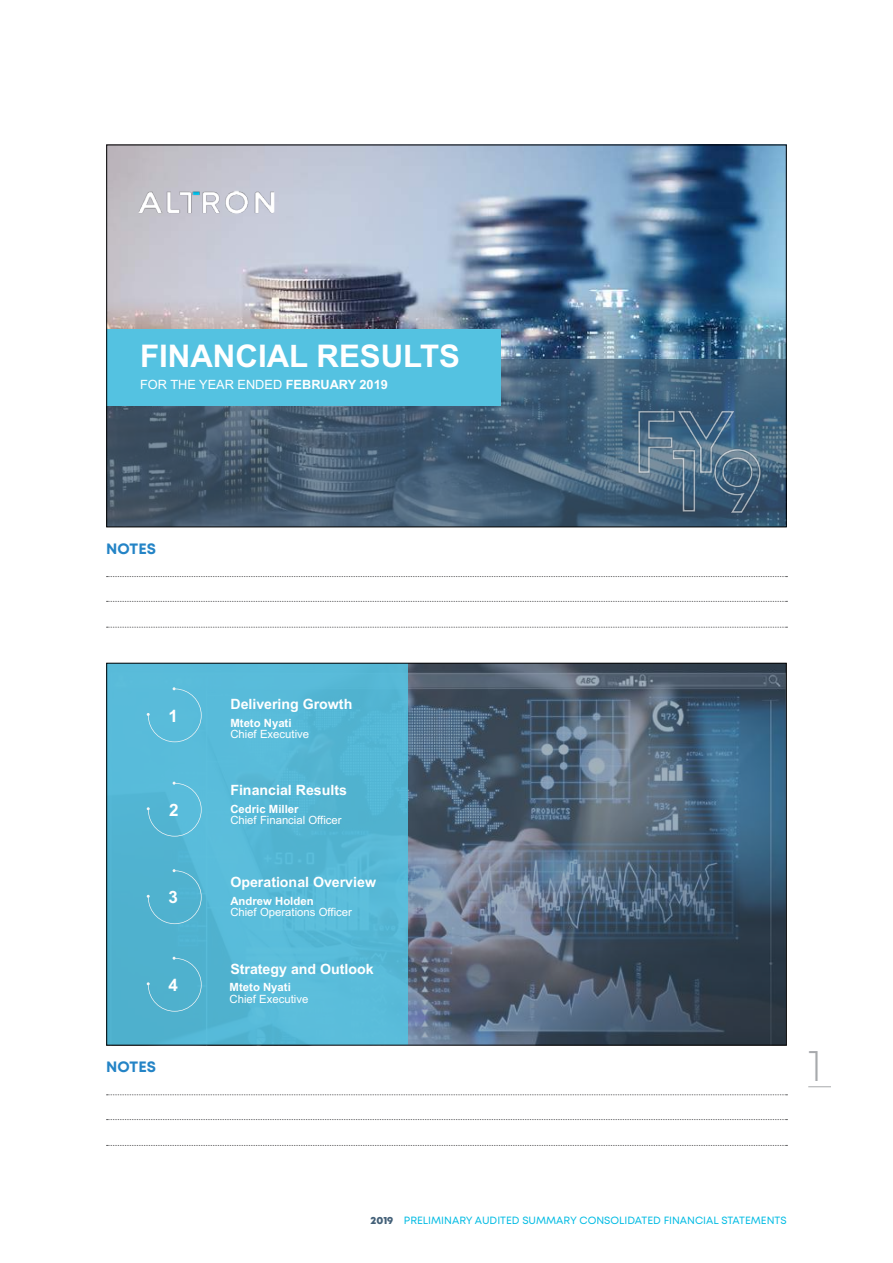
<style>
.page{position:relative;width:893px;height:1263px;background:#fff}
.page>*{position:absolute;margin:0;border:0;box-sizing:border-box;transform-origin:0 0}
.t1{font:300 45px "Mont";color:#a7a9ac}
.t2{font:700 31.2px "Arial";color:#fff}
.t3{font:700 16.95px "Arial";color:#fff}
.t4{font:700 15px "Mont";color:#2484c6}
.t5{font:700 14.25px "Arial";color:#fff}
.t6{font:12.75px "Arial";color:#fff}
.t7{font:11.4px "Arial";color:#fff}
.t8{font:700 11.4px "Arial";color:#fff}
.t9{font:10.5px "Mont";color:#00bbe3}
.s1{font-weight:700}
.s2{font-weight:800;color:#436078}
</style>
<div class="page">
<svg style="left:808px;top:1086px;width:23px;height:1px"></svg>
<svg style="left:107px;top:576px;width:680px;height:1px"></svg>
<svg style="left:107px;top:601px;width:680px;height:1px"></svg>
<svg style="left:107px;top:627px;width:680px;height:1px"></svg>
<svg style="left:107px;top:1094px;width:680px;height:1px"></svg>
<svg style="left:107px;top:1119px;width:680px;height:1px"></svg>
<svg style="left:107px;top:1145px;width:680px;height:1px"></svg>
<img style="left:408px;top:665px;width:377px;height:378px">
<div style="left:107px;top:663px;width:301px;height:382px;background:#57bad8"></div>
<svg style="left:147px;top:957px;width:55px;height:54px"></svg>
<svg style="left:147px;top:782px;width:55px;height:54px"></svg>
<svg style="left:147px;top:687px;width:55px;height:55px"></svg>
<svg style="left:147px;top:869px;width:55px;height:55px"></svg>
<img style="left:108px;top:147px;width:677px;height:212px">
<div style="left:107px;top:359px;width:679px;height:168px;background:#436077;opacity:.7"></div>
<div style="left:107px;top:329px;width:394px;height:77px;background:#54c2e1"></div>
<img style="left:635px;top:404px;width:130px;height:117px">
<img style="left:133px;top:177px;width:153px;height:45px">
<h2 class="t2" style="left:140px;top:334px;width:321px">FINANCIAL RESULTS</h2>
<p class="t6" style="left:140px;top:375px;width:249px">FOR THE YEAR ENDED <span class="s1">FEBRUARY 2019</span></p>
<h3 class="t4" style="left:106px;top:539px;width:51px">NOTES</h3>
<h3 class="t3" style="left:168px;top:704px;width:11px">1</h3>
<h3 class="t3" style="left:169px;top:798px;width:11px">2</h3>
<h3 class="t3" style="left:168px;top:885px;width:11px">3</h3>
<h3 class="t3" style="left:168px;top:973px;width:11px">4</h3>
<h3 class="t4" style="left:106px;top:1057px;width:51px">NOTES</h3>
<p class="t5" style="left:230px;top:694px;width:123px">Delivering Growth</p>
<p class="t8" style="left:230px;top:714px;width:63px">Mteto Nyati</p>
<p class="t7" style="left:230px;top:726px;width:80px">Chief Executive</p>
<p class="t5" style="left:230px;top:780px;width:118px">Financial Results</p>
<p class="t8" style="left:230px;top:801px;width:70px">Cedric Miller</p>
<p class="t7" style="left:230px;top:812px;width:113px">Chief Financial Officer</p>
<p class="t5" style="left:230px;top:872px;width:147px">Operational Overview</p>
<p class="t8" style="left:230px;top:893px;width:85px">Andrew Holden</p>
<p class="t7" style="left:230px;top:904px;width:123px">Chief Operations Officer</p>
<p class="t5" style="left:230px;top:959px;width:145px">Strategy and Outlook</p>
<p class="t8" style="left:230px;top:979px;width:63px">Mteto Nyati</p>
<p class="t7" style="left:230px;top:991px;width:80px">Chief Executive</p>
<h1 class="t1" style="left:808px;top:1037px;width:16px">1</h1>
<p class="t9" style="left:371px;top:1214px;width:418px"><span class="s2">2019</span> PRELIMINARY AUDITED SUMMARY CONSOLIDATED FINANCIAL STATEMENTS</p>
</div>
